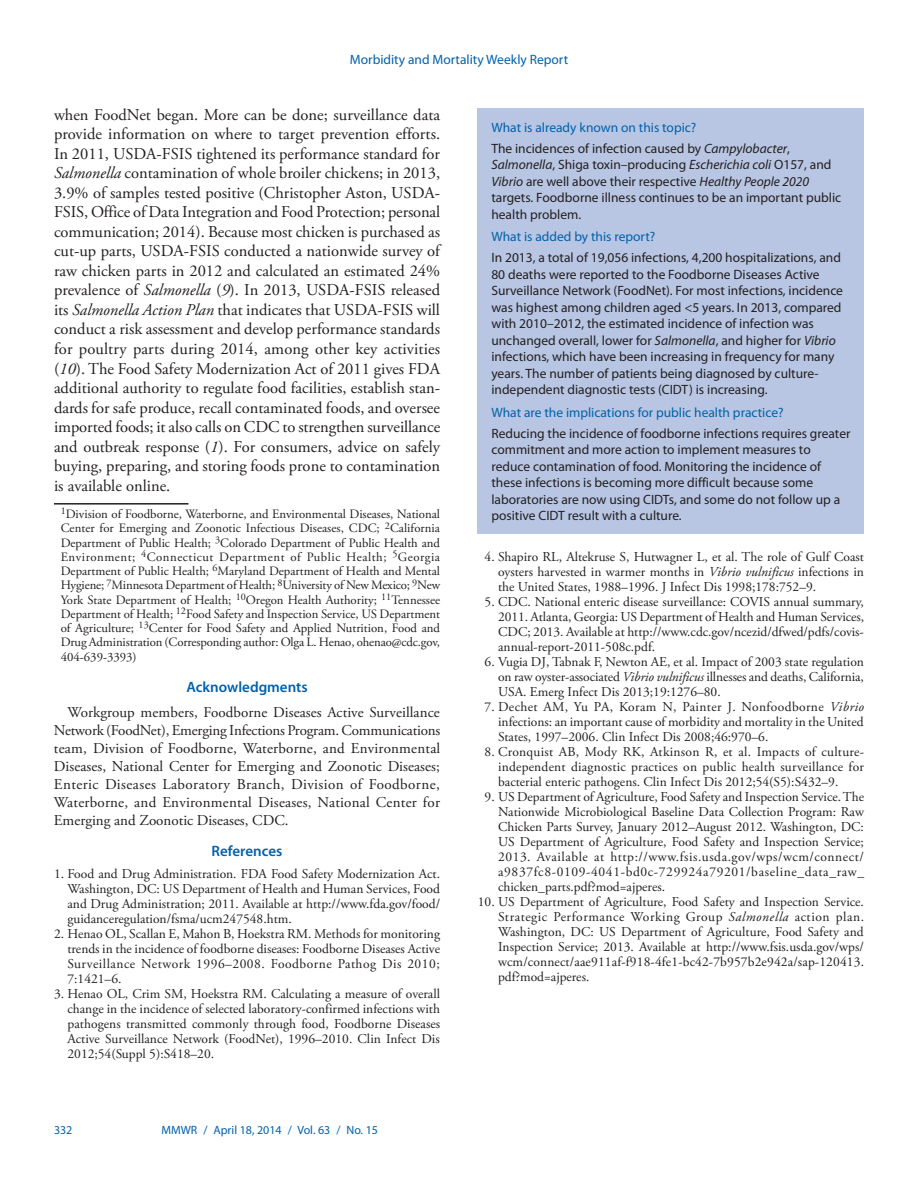
<style>
.page{position:relative;width:918px;height:1188px;background:#fff}
.page>*{position:absolute;margin:0;border:0;box-sizing:border-box;transform-origin:0 0}
.body_copy{font:16.5px/19.5px "Adobe Garamond Pro";color:#231f20;text-align:justify}
.acknowl_text{font:15px/18px "Adobe Garamond Pro";color:#231f20;text-align:justify}
.headline3{font:600 15px "Myriad Pro";color:#0161ab}
.reference_text_1-99{font:13.5px/15px "Adobe Garamond Pro";color:#231f20;text-align:justify}
.fb_answer{font:13.5px/16.5px "Myriad Pro";color:#231f20}
.reference_text_1-9{font:13.5px/15px "Adobe Garamond Pro";color:#231f20;text-align:justify}
.fb_question{font:13.5px "Myriad Pro";color:#0161ab}
.footnote_w_rule_text{font:12.75px/14.2px "Adobe Garamond Pro";letter-spacing:-.01em;color:#231f20;text-align:justify}
.t1{font:12px "Myriad Pro";color:#0161ab}
.s1{font-style:italic}
</style>
<div class="page">
<hr style="left:54px;top:503px;width:134px;height:2px;background:#231f20">
<div style="left:478px;top:108px;width:386px;height:426px;background:#b8c6e3"></div>
<p class="fb_question" style="left:350px;top:51px;width:220px">Morbidity and Mortality Weekly Report</p>
<p class="body_copy" style="left:54px;top:106px;width:388px">when FoodNet began. More can be done; surveillance data provide information on where to target prevention efforts.<br>In 2011, USDA-FSIS tightened its performance standard for <span class="s1">Salmonella</span> contamination of whole broiler chickens; in 2013, 3.9% of samples tested positive (Christopher Aston, USDA-FSIS, Office of Data Integration and Food Protection; personal communication; 2014). Because most chicken is purchased as cut-up parts, USDA-FSIS conducted a nationwide survey of raw chicken parts in 2012 and calculated an estimated 24% prevalence of <span class="s1">Salmonella</span> (<span class="s1">9</span>). In 2013, USDA-FSIS released its <span class="s1">Salmonella Action Plan</span> that indicates that USDA-FSIS will conduct a risk assessment and develop performance standards for poultry parts during 2014, among other key activities (<span class="s1">10</span>). The Food Safety Modernization Act of 2011 gives FDA additional authority to regulate food facilities, establish stan&shy;dards for safe produce, recall contaminated foods, and oversee imported foods; it also calls on CDC to strengthen surveillance and outbreak response (<span class="s1">1</span>). For consumers, advice on safely buying, preparing, and storing foods prone to contamination is available online.</p>
<p class="footnote_w_rule_text" style="left:61px;top:507px;width:381px"><sup>1</sup>Division of Foodborne, Waterborne, and Environmental Diseases, National Center for Emerging and Zoonotic Infectious Diseases, CDC; <sup>2</sup>California Department of Public Health; <sup>3</sup>Colorado Department of Public Health and Environment; <sup>4</sup>Connecticut Department of Public Health; <sup>5</sup>Georgia Department of Public Health; <sup>6</sup>Maryland Department of Health and Mental Hygiene; <sup>7</sup>Minnesota Department of Health; <sup>8</sup>University of New Mexico; <sup>9</sup>New York State Department of Health; <sup>10</sup>Oregon Health Authority; <sup>11</sup>Tennessee Department of Health; <sup>12</sup>Food Safety and Inspection Service, US Department of Agriculture; <sup>13</sup>Center for Food Safety and Applied Nutrition, Food and Drug Administration (Corresponding author: Olga L. Henao, ohenao@cdc.gov, 404-639-3393)</p>
<p class="headline3" style="left:186px;top:678px;width:123px">Acknowledgments</p>
<p class="acknowl_text" style="left:54px;top:704px;width:388px;text-indent:13px">Workgroup members, Foodborne Diseases Active Surveillance Network (FoodNet), Emerging Infections Program. Communications team, Division of Foodborne, Waterborne, and Environmental Diseases, National Center for Emerging and Zoonotic Diseases; Enteric Diseases Laboratory Branch, Division of Foodborne, Waterborne, and Environmental Diseases, National Center for Emerging and Zoonotic Diseases, CDC.</p>
<p class="headline3" style="left:212px;top:842px;width:72px">References</p>
<p class="reference_text_1-9" style="left:68px;top:867px;width:374px;text-indent:-14px">1. Food and Drug Administration. FDA Food Safety Modernization Act.<br>Washington, DC: US Department of Health and Human Services, Food and Drug Administration; 2011. Available at http://www.fda.gov/food/ guidanceregulation/fsma/ucm247548.htm.</p>
<p class="reference_text_1-9" style="left:68px;top:927px;width:374px;text-indent:-14px">2. Henao OL, Scallan E, Mahon B, Hoekstra RM. Methods for monitoring trends in the incidence of foodborne diseases: Foodborne Diseases Active Surveillance Network 1996–2008. Foodborne Pathog Dis 2010; 7:1421–6.</p>
<p class="reference_text_1-9" style="left:68px;top:987px;width:374px;text-indent:-14px">3. Henao OL, Crim SM, Hoekstra RM. Calculating a measure of overall change in the incidence of selected laboratory-confirmed infections with pathogens transmitted commonly through food, Foodborne Diseases Active Surveillance Network (FoodNet), 1996–2010. Clin Infect Dis 2012;54(Suppl 5):S418–20.</p>
<p class="t1" style="left:54px;top:1123px;width:20px">332</p>
<p class="t1" style="left:161px;top:1123px;width:218px">MMWR / April 18, 2014 / Vol. 63 / No. 15</p>
<p class="fb_question" style="left:491px;top:119px;width:206px">What is already known on this topic?</p>
<p class="fb_answer" style="left:491px;top:140px;width:351px">The incidences of infection caused by <span class="s1">Campylobacter</span>, <span class="s1">Salmonella</span>, Shiga toxin–producing <span class="s1">Escherichia coli</span> O157, and <span class="s1">Vibrio</span> are well above their respective <span class="s1">Healthy People 2020 </span>targets. Foodborne illness continues to be an important public health problem.</p>
<p class="fb_question" style="left:491px;top:228px;width:165px">What is added by this report?</p>
<p class="fb_answer" style="left:491px;top:249px;width:353px">In 2013, a total of 19,056 infections, 4,200 hospitalizations, and 80 deaths were reported to the Foodborne Diseases Active Surveillance Network (FoodNet). For most infections, incidence was highest among children aged &lt;5 years. In 2013, compared with 2010–2012, the estimated incidence of infection was unchanged overall, lower for <span class="s1">Salmonella</span>, and higher for <span class="s1">Vibrio </span>infections, which have been increasing in frequency for many years. The number of patients being diagnosed by culture&shy;independent diagnostic tests (CIDT) is increasing.</p>
<p class="fb_question" style="left:491px;top:404px;width:294px">What are the implications for public health practice?</p>
<p class="fb_answer" style="left:491px;top:425px;width:361px">Reducing the incidence of foodborne infections requires greater commitment and more action to implement measures to reduce contamination of food. Monitoring the incidence of these infections is becoming more difficult because some laboratories are now using CIDTs, and some do not follow up a positive CIDT result with a culture.</p>
<p class="reference_text_1-99" style="left:498px;top:550px;width:367px;text-indent:-14px">4. Shapiro RL, Altekruse S, Hutwagner L, et al. The role of Gulf Coast oysters harvested in warmer months in <span class="s1">Vibrio vulnificus</span> infections in the United States, 1988–1996. J Infect Dis 1998;178:752–9.</p>
<p class="reference_text_1-99" style="left:498px;top:595px;width:367px;text-indent:-14px">5. CDC. National enteric disease surveillance: COVIS annual summary, 2011. Atlanta, Georgia: US Department of Health and Human Services, CDC; 2013. Available at http://www.cdc.gov/ncezid/dfwed/pdfs/covis&shy;annual-report-2011-508c.pdf.</p>
<p class="reference_text_1-99" style="left:498px;top:655px;width:367px;text-indent:-14px">6. Vugia DJ, Tabnak F, Newton AE, et al. Impact of 2003 state regulation on raw oyster-associated <span class="s1">Vibrio vulnificus</span> illnesses and deaths, California, USA. Emerg Infect Dis 2013;19:1276–80.</p>
<p class="reference_text_1-99" style="left:498px;top:700px;width:367px;text-indent:-14px">7. Dechet AM, Yu PA, Koram N, Painter J. Nonfoodborne <span class="s1">Vibrio </span>infections: an important cause of morbidity and mortality in the United States, 1997–2006. Clin Infect Dis 2008;46:970–6.</p>
<p class="reference_text_1-99" style="left:498px;top:745px;width:367px;text-indent:-14px">8. Cronquist AB, Mody RK, Atkinson R, et al. Impacts of culture&shy;independent diagnostic practices on public health surveillance for bacterial enteric pathogens. Clin Infect Dis 2012;54(S5):S432–9.</p>
<p class="reference_text_1-99" style="left:498px;top:790px;width:368px;text-indent:-14px">9. US Department of Agriculture, Food Safety and Inspection Service. The Nationwide Microbiological Baseline Data Collection Program: Raw Chicken Parts Survey, January 2012–August 2012. Washington, DC:<br>US Department of Agriculture, Food Safety and Inspection Service; 2013. Available at http://www.fsis.usda.gov/wps/wcm/connect/ a9837fc8-0109-4041-bd0c-729924a79201/baseline_data_raw_ chicken_parts.pdf?mod=ajperes.</p>
<p class="reference_text_1-99" style="left:498px;top:895px;width:367px;text-indent:-20px">10. US Department of Agriculture, Food Safety and Inspection Service.<br>Strategic Performance Working Group <span class="s1">Salmonella</span> action plan.<br>Washington, DC: US Department of Agriculture, Food Safety and Inspection Service; 2013. Available at http://www.fsis.usda.gov/wps/ wcm/connect/aae911af-f918-4fe1-bc42-7b957b2e942a/sap-120413. pdf?mod=ajperes.</p>
</div>
